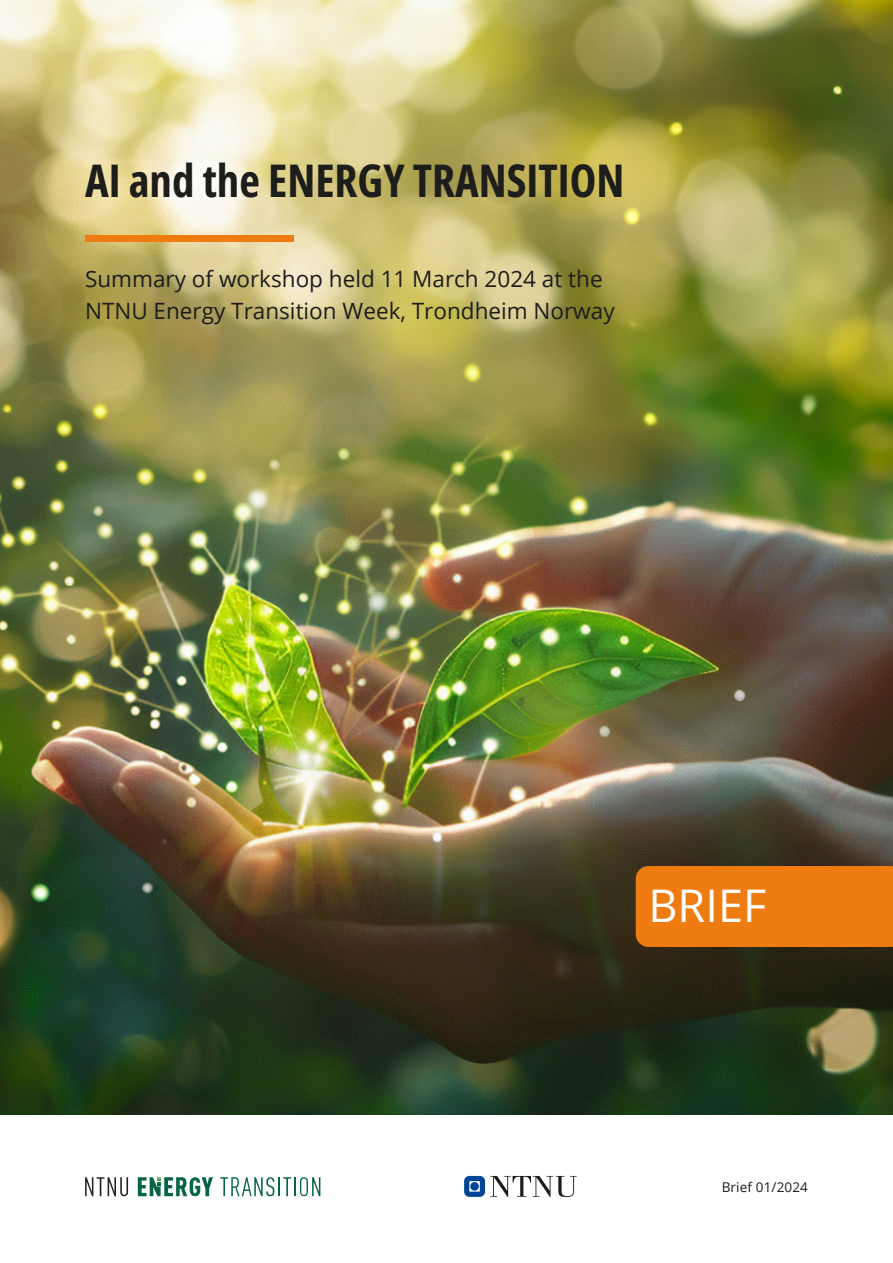
<style>
.page{position:relative;width:893px;height:1263px;background:#fff}
.page>*{position:absolute;margin:0;border:0;box-sizing:border-box;transform-origin:0 0}
.t1{font:700 45px "Open Sans Condensed";color:#1d1d1b}
.t2{font:45px "Open Sans";color:#fff}
.t3{font:22.5px/31.5px "Open Sans";color:#1d1d1b}
.t4{font:13.5px "Open Sans";letter-spacing:.01em;color:#1d1d1b}
</style>
<div class="page">
<img style="left:0;top:0;width:893px;height:1114px">
<div style="left:85px;top:236px;width:208px;height:6px;background:#ef7c11"></div>
<svg style="left:464px;top:1176px;width:113px;height:21px"></svg>
<div style="left:636px;top:866px;width:257px;height:81px;background:#ef7c11"></div>
<svg style="left:138px;top:1177px;width:75px;height:19px"></svg>
<svg style="left:85px;top:1177px;width:43px;height:19px"></svg>
<svg style="left:220px;top:1177px;width:100px;height:19px"></svg>
<h1 class="t1" style="left:85px;top:148px;width:541px">AI and the ENERGY TRANSITION</h1>
<p class="t3" style="left:85px;top:263px;width:531px">Summary of workshop held 11 March 2024 at the<br>NTNU Energy Transition Week, Trondheim Norway</p>
<h1 class="t2" style="left:648px;top:875px;width:119px">BRIEF</h1>
<p class="t4" style="left:722px;top:1177px;width:88px">Brief 01/2024</p>
</div>
